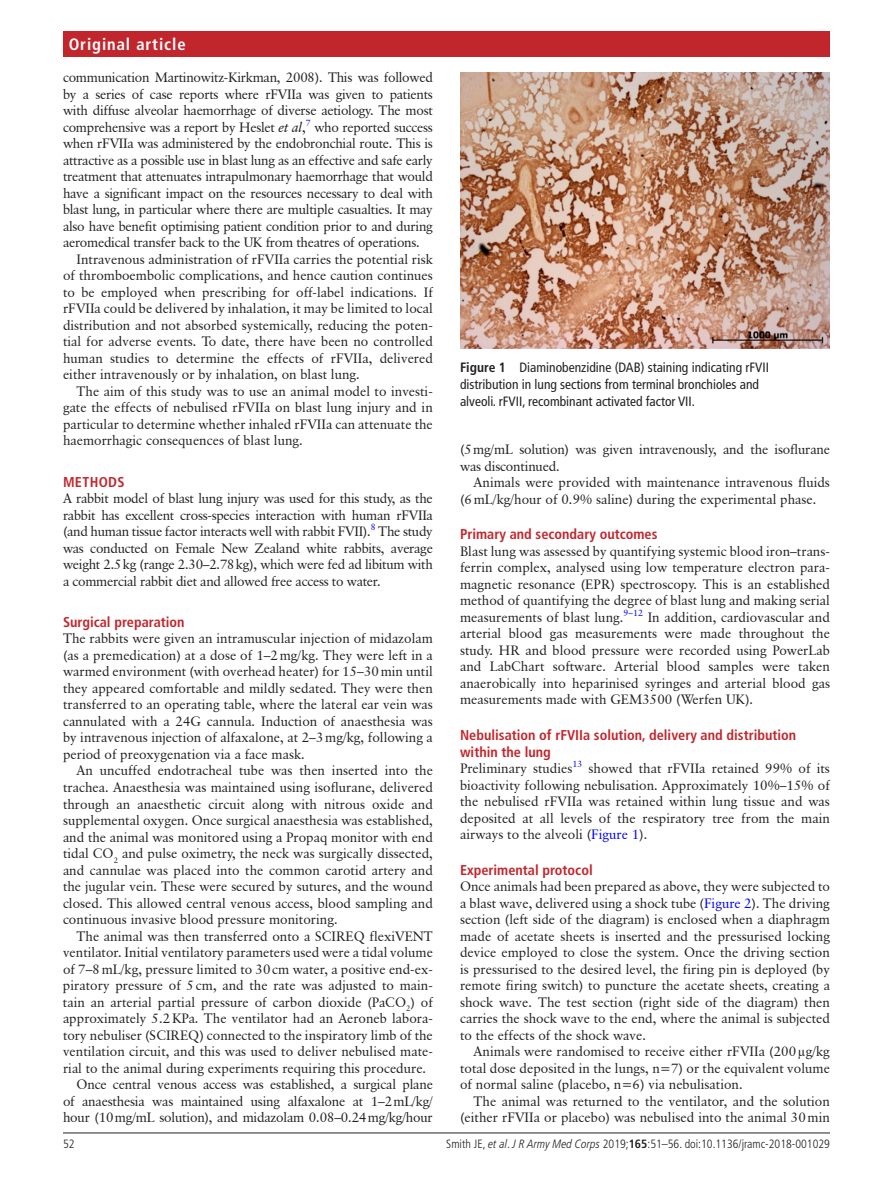
<style>
.page{position:relative;width:893px;height:1191px;background:#fff}
.page>*{position:absolute;margin:0;border:0;box-sizing:border-box;transform-origin:0 0}
.t1{font:700 condensed 16.5px "Frutiger LT Pro";letter-spacing:.055em;color:#fff}
.t2{font:700 condensed 14.25px/17.2px "Frutiger LT Pro";color:#c2262d}
.t3{font:700 condensed 14.25px "Frutiger LT Pro";letter-spacing:.025em;color:#c2262d}
.t4{font:13.5px/16.5px "Classical Garamond BT";color:#231f20;text-align:justify}
.t5{font:13.5px "Classical Garamond BT";letter-spacing:-.02em;color:#231f20}
.t6{font:condensed 13.5px/16.5px "Frutiger LT Pro";color:#231f20}
.t7{font:300 condensed 12px "Frutiger LT Pro";color:#231f20}
.s1{font-style:italic}
.s2{font-weight:700}
.s3{color:#00f}
.s4{font-family:"Times New Roman"}
</style>
<div class="page">
<hr style="left:63px;top:1132px;width:767px;height:1px;background:#231f20">
<div style="left:63px;top:31px;width:767px;height:25px;background:#c2262d"></div>
<img style="left:460px;top:72px;width:370px;height:276px">
<p class="t1" style="left:69px;top:34px;width:118px">Original article</p>
<p class="t5" style="left:63px;top:69px;width:371px">communication Martinowitz-Kirkman, 2008). This was followed</p>
<p class="t5" style="left:63px;top:86px;width:371px">by a series of case reports where rFVIIa was given to patients</p>
<p class="t5" style="left:63px;top:102px;width:371px">with diffuse alveolar haemorrhage of diverse aetiology. The most</p>
<p class="t5" style="left:63px;top:119px;width:371px">comprehensive was a report by Heslet <span class="s1">et al</span>,<sup>7</sup> who reported success</p>
<p class="t5" style="left:63px;top:135px;width:371px">when rFVIIa was administered by the endobronchial route. This is</p>
<p class="t5" style="left:63px;top:152px;width:371px">attractive as a possible use in blast lung as an effective and safe early</p>
<p class="t5" style="left:63px;top:168px;width:371px">treatment that attenuates intrapulmonary haemorrhage that would</p>
<p class="t5" style="left:63px;top:185px;width:371px">have a significant impact on the resources necessary to deal with</p>
<p class="t5" style="left:63px;top:201px;width:371px">blast lung, in particular where there are multiple casualties. It may</p>
<p class="t5" style="left:63px;top:218px;width:371px">also have benefit optimising patient condition prior to and during</p>
<p class="t5" style="left:63px;top:234px;width:358px">aeromedical transfer back to the UK from theatres of operations.</p>
<p class="t4" style="left:77px;top:251px;width:358px">Intravenous administration of rFVIIa carries the potential risk</p>
<p class="t4" style="left:63px;top:267px;width:371px">of thromboembolic complications, and hence caution continues</p>
<p class="t4" style="left:63px;top:284px;width:371px">to be employed when prescribing for off-label indications. If</p>
<p class="t4" style="left:63px;top:300px;width:371px">rFVIIa could be delivered by inhalation, it may be limited to local</p>
<p class="t4" style="left:63px;top:317px;width:371px">distribution and not absorbed systemically, reducing the poten-</p>
<p class="t4" style="left:63px;top:333px;width:371px">tial for adverse events. To date, there have been no controlled</p>
<p class="t4" style="left:63px;top:350px;width:371px">human studies to determine the effects of rFVIIa, delivered</p>
<p class="t4" style="left:63px;top:366px;width:298px">either intravenously or by inhalation, on blast lung.</p>
<p class="t4" style="left:77px;top:383px;width:358px">The aim of this study was to use an animal model to investi-</p>
<p class="t4" style="left:63px;top:399px;width:371px">gate the effects of nebulised rFVIIa on blast lung injury and in</p>
<p class="t4" style="left:63px;top:416px;width:371px">particular to determine whether inhaled rFVIIa can attenuate the</p>
<p class="t4" style="left:63px;top:432px;width:241px">haemorrhagic consequences of blast lung.</p>
<p class="t3" style="left:63px;top:473px;width:63px">Methods</p>
<p class="t4" style="left:63px;top:490px;width:371px">A rabbit model of blast lung injury was used for this study, as the rabbit has excellent cross-species interaction with human rFVIIa (and human tissue factor interacts well with rabbit FVII).<sup>8</sup> The study was conducted on Female New Zealand white rabbits, average weight 2.5kg (range 2.30–2.78kg), which were fed ad libitum with a commercial rabbit diet and allowed free access to water.</p>
<p class="t2" style="left:63px;top:613px;width:123px">Surgical preparation</p>
<p class="t4" style="left:63px;top:630px;width:371px">The rabbits were given an intramuscular injection of midazolam (as a premedication) at a dose of 1–2mg/kg. They were left in a warmed environment (with overhead heater) for 15–30min until they appeared comfortable and mildly sedated. They were then transferred to an operating table, where the lateral ear vein was cannulated with a 24G cannula. Induction of anaesthesia was by intravenous injection of alfaxalone, at 2–3mg/kg, following a period of preoxygenation via a face mask.</p>
<p class="t4" style="left:63px;top:762px;width:371px;text-indent:14px">An uncuffed endotracheal tube was then inserted into the trachea. Anaesthesia was maintained using isoflurane, delivered through an anaesthetic circuit along with nitrous oxide and supplemental oxygen. Once surgical anaesthesia was established, and the animal was monitored using a Propaq monitor with end tidal CO<sub>2</sub> and pulse oximetry, the neck was surgically dissected, and cannulae was placed into the common carotid artery and the jugular vein. These were secured by sutures, and the wound closed. This allowed central venous access, blood sampling and continuous invasive blood pressure monitoring.</p>
<p class="t4" style="left:76px;top:927px;width:358px">The animal was then transferred onto a SCIREQ flexiVENT</p>
<p class="t4" style="left:63px;top:944px;width:371px">ventilator. Initial ventilatory parameters used were a tidal volume</p>
<p class="t4" style="left:63px;top:960px;width:371px">of 7–8mL/kg, pressure limited to 30cm water, a positive end-ex-</p>
<p class="t4" style="left:63px;top:977px;width:371px">piratory pressure of 5cm, and the rate was adjusted to main-</p>
<p class="t4" style="left:63px;top:993px;width:371px">tain an arterial partial pressure of carbon dioxide (PaCO<sub>2</sub>) of</p>
<p class="t4" style="left:63px;top:1010px;width:371px">approximately 5.2KPa. The ventilator had an Aeroneb labora-</p>
<p class="t4" style="left:63px;top:1026px;width:371px">tory nebuliser (SCIREQ) connected to the inspiratory limb of the</p>
<p class="t4" style="left:63px;top:1043px;width:371px">ventilation circuit, and this was used to deliver nebulised mate-</p>
<p class="t4" style="left:63px;top:1059px;width:365px">rial to the animal during experiments requiring this procedure.</p>
<p class="t4" style="left:77px;top:1076px;width:358px">Once central venous access was established, a surgical plane</p>
<p class="t4" style="left:63px;top:1092px;width:371px">of anaesthesia was maintained using alfaxalone at 1–2mL/kg/</p>
<p class="t4" style="left:63px;top:1109px;width:371px">hour (10mg/mL solution), and midazolam 0.08–0.24mg/kg/hour</p>
<p class="t6" style="left:460px;top:360px;width:310px"><span class="s2">Figure 1</span> Diaminobenzidine (DAB) staining indicating rFVII distribution in lung sections from terminal bronchioles and alveoli. rFVII, recombinant activated factor VII.</p>
<p class="t4" style="left:460px;top:441px;width:371px">(5mg/mL solution) was given intravenously, and the isoflurane was discontinued.</p>
<p class="t4" style="left:460px;top:474px;width:371px;text-indent:14px">Animals were provided with maintenance intravenous fluids (6mL/kg/hour of 0.9% saline) during the experimental phase.</p>
<p class="t2" style="left:460px;top:525px;width:199px">Primary and secondary outcomes</p>
<p class="t4" style="left:460px;top:542px;width:371px">Blast lung was assessed by quantifying systemic blood iron–trans&shy;ferrin complex, analysed using low temperature electron para&shy;magnetic resonance (EPR) spectroscopy. This is an established method of quantifying the degree of blast lung and making serial measurements of blast lung.<sup>9–12</sup> In addition, cardiovascular and arterial blood gas measurements were made throughout the study. HR and blood pressure were recorded using PowerLab and LabChart software. Arterial blood samples were taken anaerobically into heparinised syringes and arterial blood gas measurements made with GEM3500 (Werfen UK).</p>
<p class="t2" style="left:460px;top:726px;width:338px">Nebulisation of rFVIIa solution, delivery and distribution within the lung</p>
<p class="t4" style="left:460px;top:760px;width:371px">Preliminary studies<sup>13</sup> showed that rFVIIa retained 99% of its bioactivity following nebulisation. Approximately 10%–15% of the nebulised rFVIIa was retained within lung tissue and was deposited at all levels of the respiratory tree from the main airways to the alveoli (<span class="s3">Figure 1</span>).</p>
<p class="t2" style="left:460px;top:861px;width:134px">Experimental protocol</p>
<p class="t4" style="left:460px;top:878px;width:371px">Once animals had been prepared as above, they were subjected to a blast wave, delivered using a shock tube (<span class="s3">Figure 2</span>). The driving section (left side of the diagram) is enclosed when a diaphragm made of acetate sheets is inserted and the pressurised locking device employed to close the system. Once the driving section is pressurised to the desired level, the firing pin is deployed (by remote firing switch) to puncture the acetate sheets, creating a shock wave. The test section (right side of the diagram) then carries the shock wave to the end, where the animal is subjected to the effects of the shock wave.</p>
<p class="t4" style="left:460px;top:1043px;width:371px;text-indent:14px">Animals were randomised to receive either rFVIIa (200<span class="s4">µ</span>g/kg total dose deposited in the lungs, n=7) or the equivalent volume of normal saline (placebo, n=6) via nebulisation.</p>
<p class="t4" style="left:460px;top:1092px;width:371px;text-align:right">The animal was returned to the ventilator, and the solution (either rFVIIa or placebo) was nebulised into the animal 30min</p>
<p class="t7" style="left:63px;top:1136px;width:13px">52</p>
<p class="t7" style="left:446px;top:1136px;width:385px">Smith JE, <span class="s1">et al</span>. <span class="s1">J R Army Med Corps</span> 2019;<span class="s2">165</span>:51–56. doi:10.1136/jramc-2018-001029</p>
</div>
